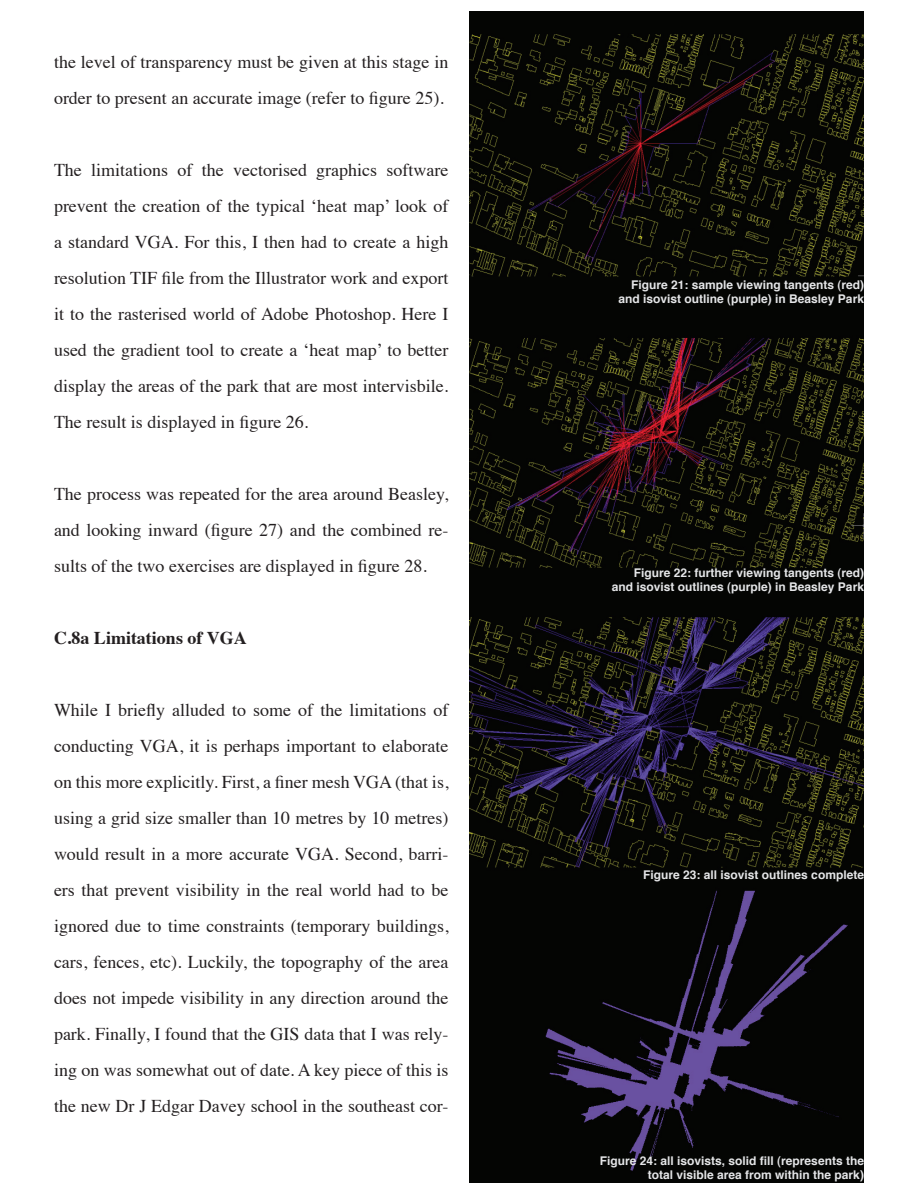
<style>
.page{position:relative;width:918px;height:1188px;background:#fff}
.page>*{position:absolute;margin:0;border:0;box-sizing:border-box;transform-origin:0 0}
.t1{font:18px/36px "Times";color:#231f20;text-align:justify}
.t2{font:700 18px "Times";color:#231f20}
.t3{font:700 12px/14.4px "Helvetica";color:#e5e6e8;text-align:right}
</style>
<div class="page">
<img style="left:470px;top:12px;width:394px;height:582px">
<img style="left:470px;top:594px;width:394px;height:289px">
<img style="left:470px;top:883px;width:394px;height:299px">
<p class="t1" style="left:54px;top:42px;width:396px">the level of transparency must be given at this stage in order to present an accurate image (refer to figure 25).</p>
<p class="t1" style="left:54px;top:150px;width:396px">The limitations of the vectorised graphics software prevent the creation of the typical ‘heat map’ look of a standard VGA. For this, I then had to create a high resolution TIF file from the Illustrator work and export it to the rasterised world of Adobe Photoshop. Here I used the gradient tool to create a ‘heat map’ to better display the areas of the park that are most intervisbile.<br>The result is displayed in figure 26.</p>
<p class="t1" style="left:54px;top:474px;width:396px">The process was repeated for the area around Beasley, and looking inward (figure 27) and the combined re&shy;sults of the two exercises are displayed in figure 28.</p>
<p class="t2" style="left:54px;top:620px;width:194px">C.8a Limitations of VGA</p>
<p class="t1" style="left:54px;top:690px;width:396px">While I briefly alluded to some of the limitations of conducting VGA, it is perhaps important to elaborate on this more explicitly. First, a finer mesh VGA (that is, using a grid size smaller than 10 metres by 10 metres) would result in a more accurate VGA. Second, barri&shy;ers that prevent visibility in the real world had to be ignored due to time constraints (temporary buildings, cars, fences, etc). Luckily, the topography of the area does not impede visibility in any direction around the park. Finally, I found that the GIS data that I was rely&shy;ing on was somewhat out of date. A key piece of this is the new Dr J Edgar Davey school in the southeast cor-</p>
<p class="t3" style="left:619px;top:277px;width:247px">Figure 21: sample viewing tangents (red) and isovist outline (purple) in Beasley Park</p>
<p class="t3" style="left:612px;top:565px;width:254px">Figure 22: further viewing tangents (red) and isovist outlines (purple) in Beasley Park</p>
<p class="t3" style="left:643px;top:868px;width:222px">Figure 23: all isovist outlines complete</p>
<p class="t3" style="left:600px;top:1154px;width:266px">Figure 24: all isovists, solid fill (represents the total visible area from within the park)</p>
</div>
